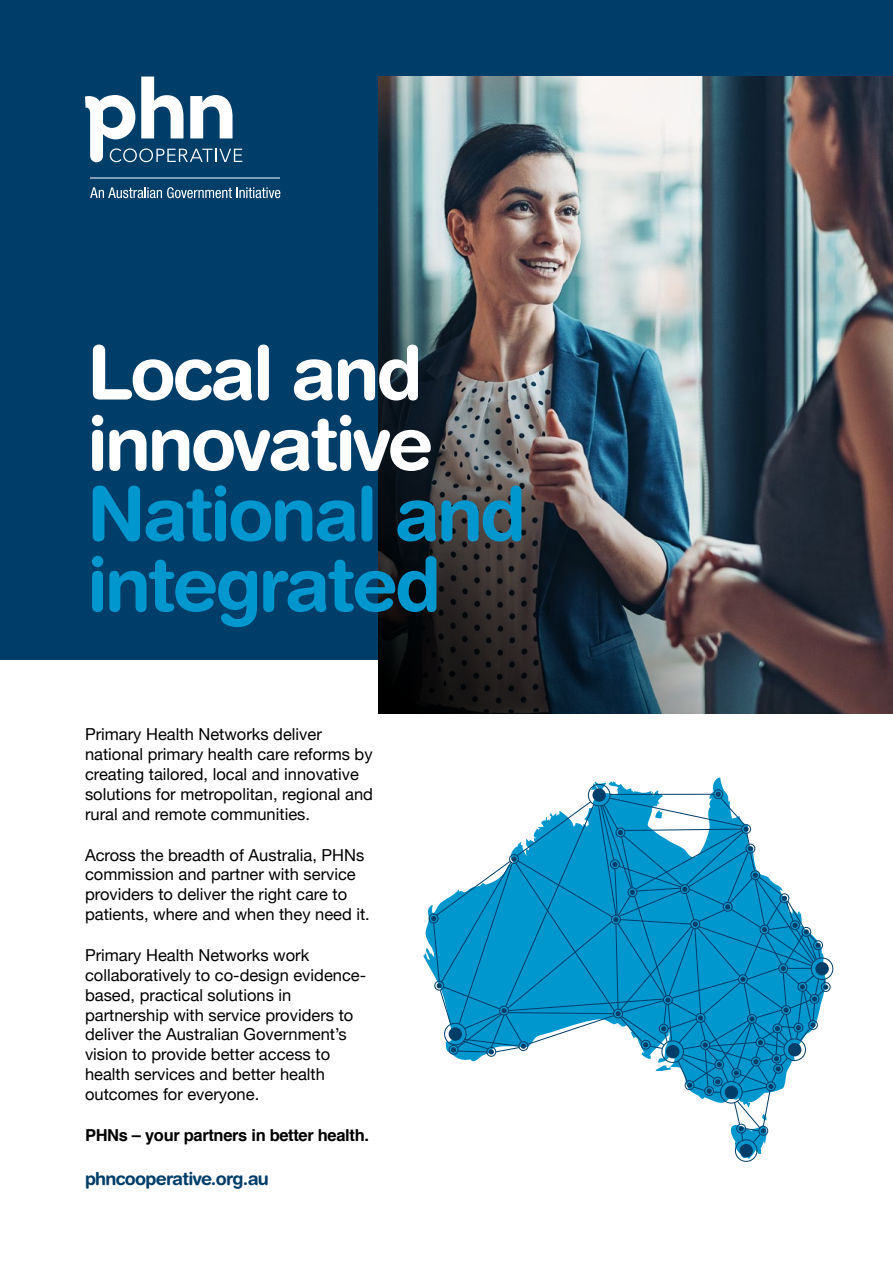
<style>
.page{position:relative;width:893px;height:1263px;background:#fff}
.page>*{position:absolute;margin:0;border:0;box-sizing:border-box;transform-origin:0 0}
.t1{font:700 75px/70.5px "Helvetica Rounded LT Pro";letter-spacing:-.04em;color:#0096ce}
.t2{font:700 75px/70.5px "Helvetica Rounded LT Pro";letter-spacing:-.04em;color:#fff}
.t3{font:700 18px "Helvetica Rounded LT Pro";letter-spacing:-.04em;color:#003e6a}
.t4{font:16.5px/19.8px "Helvetica Neue";color:#000}
.t5{font:700 16.5px "Helvetica";letter-spacing:-.02em;color:#000}
</style>
<div class="page">
<div style="left:0;top:0;width:893px;height:659px;background:#003e6a"></div>
<svg style="left:85px;top:77px;width:157px;height:85px"></svg>
<svg style="left:90px;top:187px;width:190px;height:11px"></svg>
<hr style="left:90px;top:178px;width:190px;height:1px;background:#fff">
<img style="left:378px;top:77px;width:515px;height:637px">
<div style="left:811px;top:957px;width:22px;height:23px;border:1px solid #003e6a;border-radius:50%"></div>
<div style="left:735px;top:1139px;width:22px;height:23px;border:1px solid #003e6a;border-radius:50%"></div>
<div style="left:429px;top:914px;width:9px;height:9px;border:1px solid #003e6a;border-radius:50%"></div>
<div style="left:821px;top:982px;width:9px;height:10px;border:1px solid #003e6a;border-radius:50%"></div>
<svg style="left:431px;top:781px;width:397px;height:378px"></svg>
<hr style="left:610px;top:794px;width:104px;height:1px;background:#003e6a">
<h1 class="t2" style="left:87px;top:336px;width:348px">Local and innovative</h1>
<h1 class="t1" style="left:87px;top:477px;width:440px">National and integrated</h1>
<p class="t4" style="left:85px;top:725px;width:289px">Primary Health Networks deliver national primary health care reforms by creating tailored, local and innovative solutions for metropolitan, regional and rural and remote communities.</p>
<p class="t4" style="left:85px;top:846px;width:286px">Across the breadth of Australia, PHNs commission and partner with service providers to deliver the right care to patients, where and when they need it.</p>
<p class="t4" style="left:85px;top:946px;width:283px">Primary Health Networks work collaboratively to co-design evidence&shy;based, practical solutions in partnership with service providers to deliver the Australian Government’s vision to provide better access to health services and better health outcomes for everyone.</p>
<p class="t5" style="left:85px;top:1122px;width:285px">PHNs – your partners in better health.</p>
<p class="t3" style="left:85px;top:1167px;width:185px">phncooperative.org.au</p>
</div>
